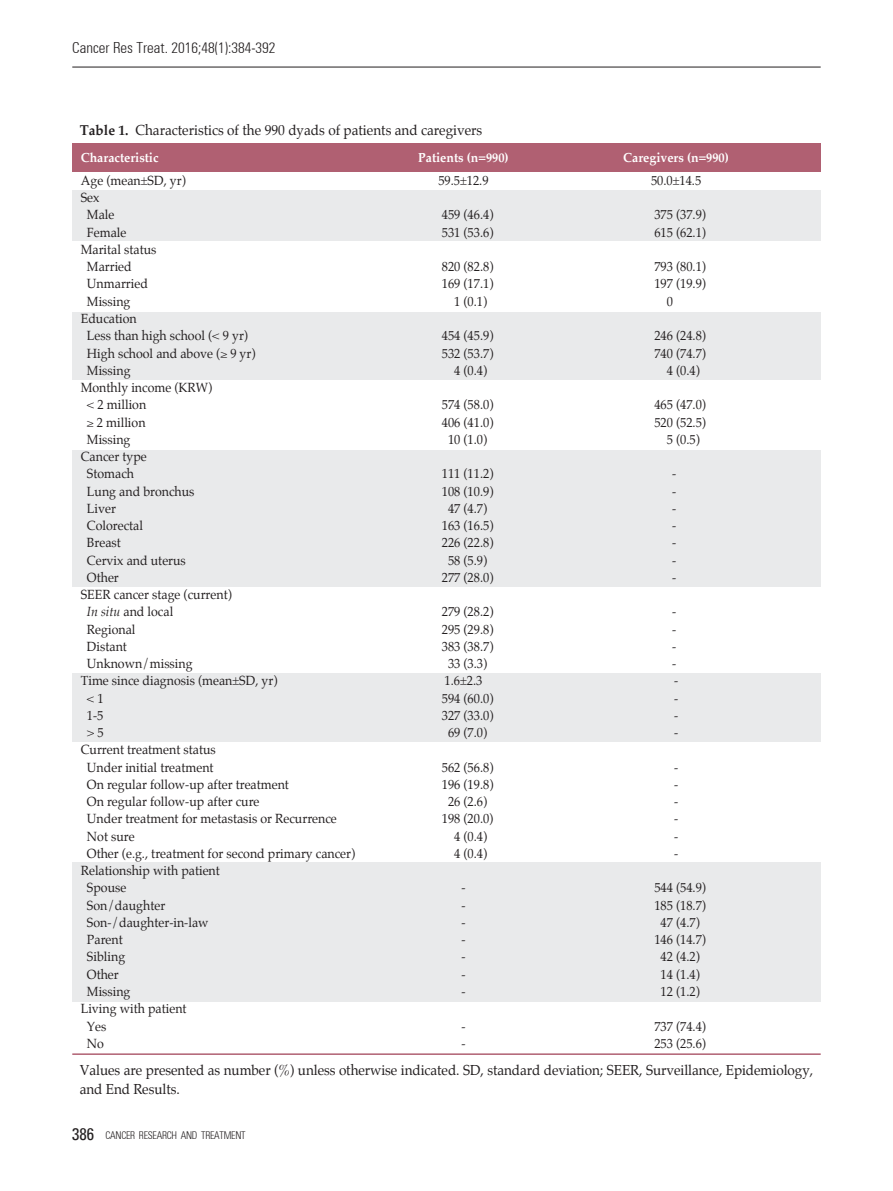
<style>
.page{position:relative;width:893px;height:1191px;background:#fff}
.page>*{position:absolute;margin:0;border:0;box-sizing:border-box;transform-origin:0 0}
.t1{font:300 condensed 15px "Univers";color:#231f20}
.t2{font:14.25px/18.8px "Palatino";letter-spacing:-.005em;color:#231f20;scale:.95 1}
.t3{font:13.05px/17.2px "Palatino";color:#231f20;scale:.95 1}
.t4{font:700 13.05px "Palatino";color:#fff;scale:.95 1}
.t5{font:300 condensed 10.5px "Univers";letter-spacing:-.025em;color:#231f20;scale:.95 1}
.s1{font-weight:700}
.s2{color:#fff}
.s3{font-style:italic}
.s4{font-weight:400;font-size:16.5px}
</style>
<div class="page">
<hr style="left:72px;top:67px;width:749px;height:1px;background:#231f20">
<div style="left:72px;top:144px;width:749px;height:28px;background:#b06072"></div>
<div style="left:72px;top:190px;width:749px;height:51px;background:#e9eaeb"></div>
<div style="left:72px;top:312px;width:749px;height:67px;background:#e9eaeb"></div>
<div style="left:72px;top:450px;width:749px;height:137px;background:#e9eaeb"></div>
<div style="left:72px;top:673px;width:749px;height:68px;background:#e9eaeb"></div>
<div style="left:72px;top:862px;width:749px;height:140px;background:#e9eaeb"></div>
<hr style="left:72px;top:1053px;width:749px;height:2px;background:#b06072">
<p class="t1" style="left:72px;top:39px;width:205px">Cancer Res Treat. 2016;48(1):384-392</p>
<p class="t2" style="left:80px;top:122px;width:425px"><span class="s1">Table 1.</span> Characteristics of the 990 dyads of patients and caregivers</p>
<p class="t4" style="left:81px;top:152px;width:83px">Characteristic</p>
<p class="t4" style="left:418px;top:152px;width:97px">Patients (n=990)</p>
<p class="t4" style="left:623px;top:152px;width:113px">Caregivers (n=990)</p>
<p class="t3" style="left:81px;top:173px;width:112px">Age (mean±SD, yr)</p>
<p class="t3" style="left:438px;top:173px;width:54px">59.5±12.9</p>
<p class="t3" style="left:651px;top:173px;width:54px">50.0±14.5</p>
<p class="t3" style="left:87px;top:190px;width:30px;text-indent:-6px">Sex<br>Male</p>
<p class="t3" style="left:442px;top:207px;width:56px">459 (46.4)</p>
<p class="t3" style="left:654px;top:207px;width:56px">375 (37.9)</p>
<p class="t3" style="left:87px;top:224px;width:43px">Female</p>
<p class="t3" style="left:442px;top:224px;width:56px">531 (53.6)</p>
<p class="t3" style="left:654px;top:224px;width:56px">615 (62.1)</p>
<p class="t3" style="left:87px;top:242px;width:75px;text-indent:-6px">Marital status<br>Married</p>
<p class="t3" style="left:442px;top:259px;width:56px">820 (82.8)</p>
<p class="t3" style="left:654px;top:259px;width:56px">793 (80.1)</p>
<p class="t3" style="left:87px;top:276px;width:66px">Unmarried</p>
<p class="t3" style="left:442px;top:276px;width:56px">169 (17.1)</p>
<p class="t3" style="left:654px;top:276px;width:56px">197 (19.9)</p>
<p class="t3" style="left:87px;top:293px;width:47px">Missing</p>
<p class="t3" style="left:454px;top:293px;width:36px">1 (0.1)</p>
<p class="t3" style="left:667px;top:293px;width:16px">0 <span class="s2">(</span></p>
<p class="t3" style="left:87px;top:311px;width:171px;text-indent:-6px">Education<br>Less than high school (&lt; 9 yr)</p>
<p class="t3" style="left:442px;top:328px;width:56px">454 (45.9)</p>
<p class="t3" style="left:654px;top:328px;width:56px">246 (24.8)</p>
<p class="t3" style="left:87px;top:345px;width:179px">High school and above (! 9 yr)</p>
<p class="t3" style="left:442px;top:345px;width:56px">532 (53.7)</p>
<p class="t3" style="left:654px;top:345px;width:56px">740 (74.7)</p>
<p class="t3" style="left:87px;top:362px;width:47px">Missing</p>
<p class="t3" style="left:454px;top:362px;width:36px">4 (0.4)</p>
<p class="t3" style="left:667px;top:362px;width:36px">4 (0.4)</p>
<p class="t3" style="left:87px;top:380px;width:133px;text-indent:-6px">Monthly income (KRW) &lt; 2 million</p>
<p class="t3" style="left:442px;top:397px;width:56px">574 (58.0)</p>
<p class="t3" style="left:654px;top:397px;width:56px">465 (47.0)</p>
<p class="t3" style="left:87px;top:414px;width:63px">! 2 million</p>
<p class="t3" style="left:442px;top:414px;width:56px">406 (41.0)</p>
<p class="t3" style="left:654px;top:414px;width:56px">520 (52.5)</p>
<p class="t3" style="left:87px;top:431px;width:47px">Missing</p>
<p class="t3" style="left:448px;top:431px;width:43px">10 (1.0)</p>
<p class="t3" style="left:667px;top:431px;width:36px">5 (0.5)</p>
<p class="t3" style="left:81px;top:449px;width:71px;text-align:center">Cancer type<br>Stomach</p>
<p class="t3" style="left:442px;top:466px;width:56px">111 (11.2)</p>
<p class="t3" style="left:672px;top:466px;width:6px">-</p>
<p class="t3" style="left:87px;top:483px;width:115px">Lung and bronchus</p>
<p class="t3" style="left:442px;top:483px;width:56px">108 (10.9)</p>
<p class="t3" style="left:672px;top:483px;width:6px">-</p>
<p class="t3" style="left:87px;top:500px;width:32px">Liver</p>
<p class="t3" style="left:448px;top:500px;width:43px">47 (4.7)</p>
<p class="t3" style="left:672px;top:500px;width:6px">-</p>
<p class="t3" style="left:87px;top:518px;width:61px">Colorectal</p>
<p class="t3" style="left:442px;top:518px;width:56px">163 (16.5)</p>
<p class="t3" style="left:672px;top:518px;width:6px">-</p>
<p class="t3" style="left:87px;top:535px;width:37px">Breast</p>
<p class="t3" style="left:442px;top:535px;width:56px">226 (22.8)</p>
<p class="t3" style="left:672px;top:535px;width:6px">-</p>
<p class="t3" style="left:87px;top:552px;width:106px">Cervix and uterus</p>
<p class="t3" style="left:448px;top:552px;width:43px">58 (5.9)</p>
<p class="t3" style="left:672px;top:552px;width:6px">-</p>
<p class="t3" style="left:87px;top:569px;width:35px">Other</p>
<p class="t3" style="left:442px;top:569px;width:56px">277 (28.0)</p>
<p class="t3" style="left:672px;top:569px;width:6px">-</p>
<p class="t3" style="left:87px;top:587px;width:154px;text-indent:-6px">SEER cancer stage (current)<br><span class="s3">In situ</span> and local</p>
<p class="t3" style="left:442px;top:604px;width:56px">279 (28.2)</p>
<p class="t3" style="left:672px;top:604px;width:6px">-</p>
<p class="t3" style="left:87px;top:621px;width:53px">Regional</p>
<p class="t3" style="left:442px;top:621px;width:56px">295 (29.8)</p>
<p class="t3" style="left:672px;top:621px;width:6px">-</p>
<p class="t3" style="left:87px;top:638px;width:44px">Distant</p>
<p class="t3" style="left:442px;top:638px;width:56px">383 (38.7)</p>
<p class="t3" style="left:672px;top:638px;width:6px">-</p>
<p class="t3" style="left:87px;top:656px;width:113px">Unknown/missing</p>
<p class="t3" style="left:448px;top:656px;width:43px">33 (3.3)</p>
<p class="t3" style="left:672px;top:656px;width:6px">-</p>
<p class="t3" style="left:81px;top:673px;width:209px">Time since diagnosis (mean±SD, yr)</p>
<p class="t3" style="left:445px;top:673px;width:41px">1.6±2.3</p>
<p class="t3" style="left:674px;top:673px;width:6px">-</p>
<p class="t3" style="left:87px;top:690px;width:19px">&lt;1</p>
<p class="t3" style="left:442px;top:690px;width:56px">594 (60.0)</p>
<p class="t3" style="left:674px;top:690px;width:6px">-</p>
<p class="t3" style="left:87px;top:707px;width:19px">1-5</p>
<p class="t3" style="left:442px;top:707px;width:56px">327 (33.0)</p>
<p class="t3" style="left:674px;top:707px;width:6px">-</p>
<p class="t3" style="left:87px;top:725px;width:19px">&gt;5</p>
<p class="t3" style="left:448px;top:725px;width:43px">69 (7.0)</p>
<p class="t3" style="left:674px;top:725px;width:6px">-</p>
<p class="t3" style="left:81px;top:742px;width:144px;text-align:center">Current treatment status<br>Under initial treatment</p>
<p class="t3" style="left:442px;top:759px;width:56px">562 (56.8)</p>
<p class="t3" style="left:674px;top:759px;width:6px">-</p>
<p class="t3" style="left:87px;top:776px;width:214px">On regular follow-up after treatment</p>
<p class="t3" style="left:442px;top:776px;width:56px">196 (19.8)</p>
<p class="t3" style="left:674px;top:776px;width:6px">-</p>
<p class="t3" style="left:87px;top:794px;width:183px">On regular follow-up after cure</p>
<p class="t3" style="left:448px;top:794px;width:43px">26 (2.6)</p>
<p class="t3" style="left:674px;top:794px;width:6px">-</p>
<p class="t3" style="left:87px;top:811px;width:264px">Under treatment for metastasis or Recurrence</p>
<p class="t3" style="left:442px;top:811px;width:56px">198 (20.0)</p>
<p class="t3" style="left:674px;top:811px;width:6px">-</p>
<p class="t3" style="left:87px;top:828px;width:52px">Not sure</p>
<p class="t3" style="left:454px;top:828px;width:36px">4 (0.4)</p>
<p class="t3" style="left:674px;top:828px;width:6px">-</p>
<p class="t3" style="left:87px;top:845px;width:284px">Other (e.g., treatment for second primary cancer)</p>
<p class="t3" style="left:454px;top:845px;width:36px">4 (0.4)</p>
<p class="t3" style="left:674px;top:845px;width:6px">-</p>
<p class="t3" style="left:87px;top:863px;width:141px;text-indent:-6px">Relationship with patient<br>Spouse</p>
<p class="t3" style="left:461px;top:880px;width:6px">-</p>
<p class="t3" style="left:654px;top:880px;width:56px">544 (54.9)</p>
<p class="t3" style="left:87px;top:897px;width:84px">Son/daughter</p>
<p class="t3" style="left:461px;top:897px;width:6px">-</p>
<p class="t3" style="left:654px;top:897px;width:56px">185 (18.7)</p>
<p class="t3" style="left:87px;top:914px;width:129px">Son-/daughter-in-law</p>
<p class="t3" style="left:461px;top:914px;width:6px">-</p>
<p class="t3" style="left:661px;top:914px;width:43px">47 (4.7)</p>
<p class="t3" style="left:87px;top:932px;width:39px">Parent</p>
<p class="t3" style="left:461px;top:932px;width:6px">-</p>
<p class="t3" style="left:654px;top:932px;width:56px">146 (14.7)</p>
<p class="t3" style="left:87px;top:949px;width:42px">Sibling</p>
<p class="t3" style="left:461px;top:949px;width:6px">-</p>
<p class="t3" style="left:661px;top:949px;width:43px">42 (4.2)</p>
<p class="t3" style="left:87px;top:966px;width:35px">Other</p>
<p class="t3" style="left:461px;top:966px;width:6px">-</p>
<p class="t3" style="left:661px;top:966px;width:43px">14 (1.4)</p>
<p class="t3" style="left:87px;top:983px;width:47px">Missing</p>
<p class="t3" style="left:461px;top:983px;width:6px">-</p>
<p class="t3" style="left:661px;top:983px;width:43px">12 (1.2)</p>
<p class="t3" style="left:87px;top:1001px;width:106px;text-indent:-6px">Living with patient<br>Yes</p>
<p class="t3" style="left:461px;top:1018px;width:6px">-</p>
<p class="t3" style="left:654px;top:1018px;width:56px">737 (74.4)</p>
<p class="t3" style="left:87px;top:1035px;width:19px">No</p>
<p class="t3" style="left:461px;top:1035px;width:6px">-</p>
<p class="t3" style="left:654px;top:1035px;width:56px">253 (25.6)</p>
<p class="t2" style="left:80px;top:1061px;width:773px">Values are presented as number (%) unless otherwise indicated. SD, standard deviation; SEER, Surveillance, Epidemiology, and End Results.</p>
<p class="t5" style="left:72px;top:1129px;width:184px"><span class="s4">386</span> CANCER RESEARCH AND TREATMENT</p>
</div>
